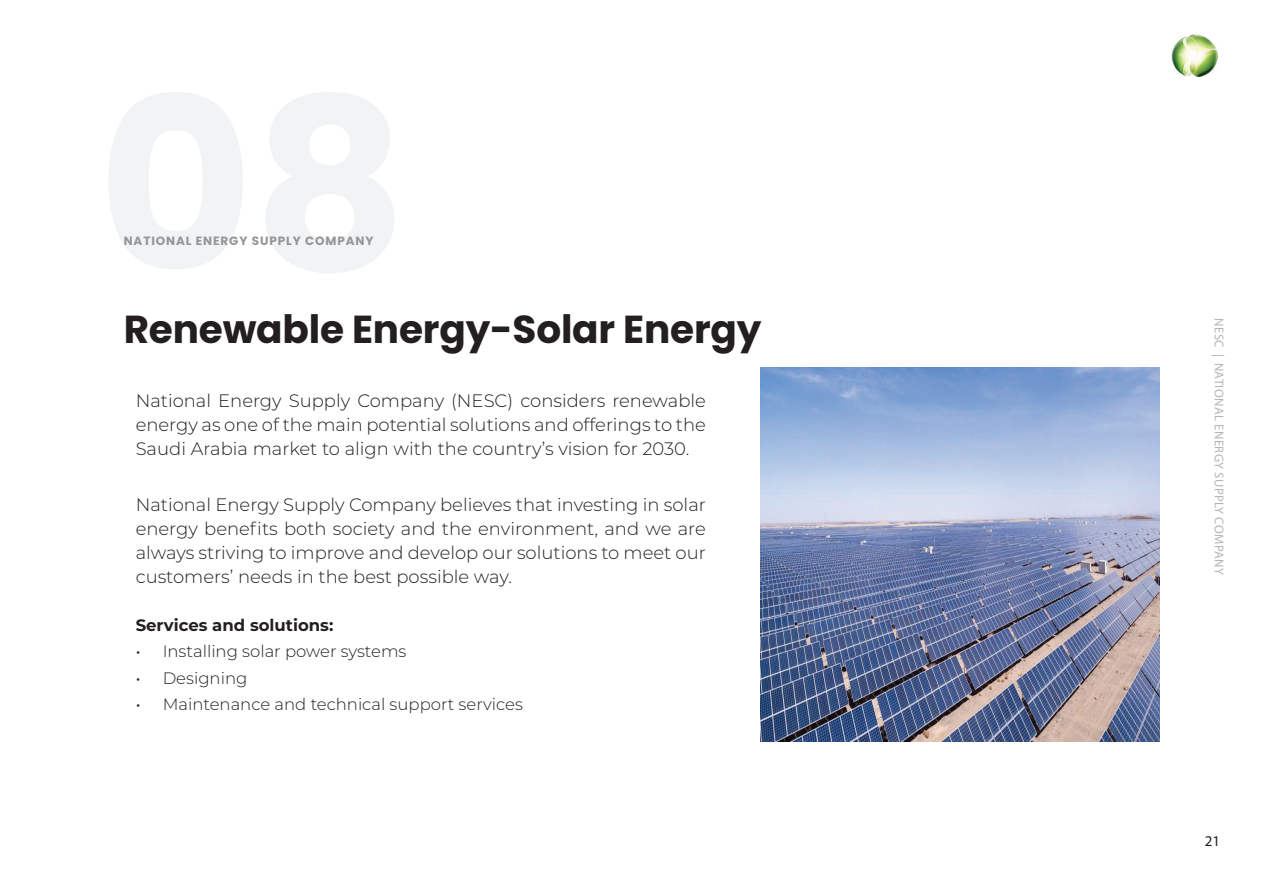
<style>
.page{position:relative;width:1263px;height:893px;background:#fff}
.page>*{position:absolute;margin:0;border:0;box-sizing:border-box;transform-origin:0 0}
.t1{font:700 39px "Poppins";letter-spacing:-.005em;color:#231f20}
.t2{font:300 18px/24px "Montserrat";color:#231f20;text-align:justify}
.t3{font:300 16.5px "Montserrat";color:#231f20}
.t4{font:700 16.5px "Montserrat";color:#231f20}
.t5{font:15px "Myriad Pro";color:#231f20}
.t6{font:12.75px "Myriad Pro";letter-spacing:.03em;color:#b4b5b8}
.t7{font:700 12px "Poppins";letter-spacing:.075em;color:#939598}
.s1{font-weight:400}
</style>
<div class="page">
<img style="left:1172px;top:34px;width:46px;height:43px">
<img style="left:760px;top:368px;width:399px;height:374px">
<p class="t7" style="left:124px;top:234px;width:251px">NATIONAL ENERGY SUPPLY COMPANY</p>
<h1 class="t1" style="left:124px;top:306px;width:639px">Renewable Energy-Solar Energy</h1>
<p class="t2" style="left:136px;top:388px;width:572px">National Energy Supply Company (NESC) considers renewable energy as one of the main potential solutions and offerings to the Saudi Arabia market to align with the country’s vision for 2030.</p>
<p class="t2" style="left:136px;top:492px;width:572px">National Energy Supply Company believes that investing in solar energy benefits both society and the environment, and we are always striving to improve and develop our solutions to meet our customers’ needs in the best possible way.</p>
<p class="t4" style="left:136px;top:613px;width:199px">Services and solutions:</p>
<p class="t3" style="left:136px;top:640px;width:272px"><span class="s1">•</span> Installing solar power systems</p>
<p class="t3" style="left:136px;top:667px;width:113px"><span class="s1">•</span> Designing</p>
<p class="t3" style="left:136px;top:693px;width:389px"><span class="s1">•</span> Maintenance and technical support services</p>
<p class="t6" style="left:1227px;top:318px;width:258px;rotate:90deg">NESC | NATIONAL ENERGY SUPPLY COMPANY</p>
<p class="t5" style="left:1205px;top:832px;width:17px">21</p>
</div>
